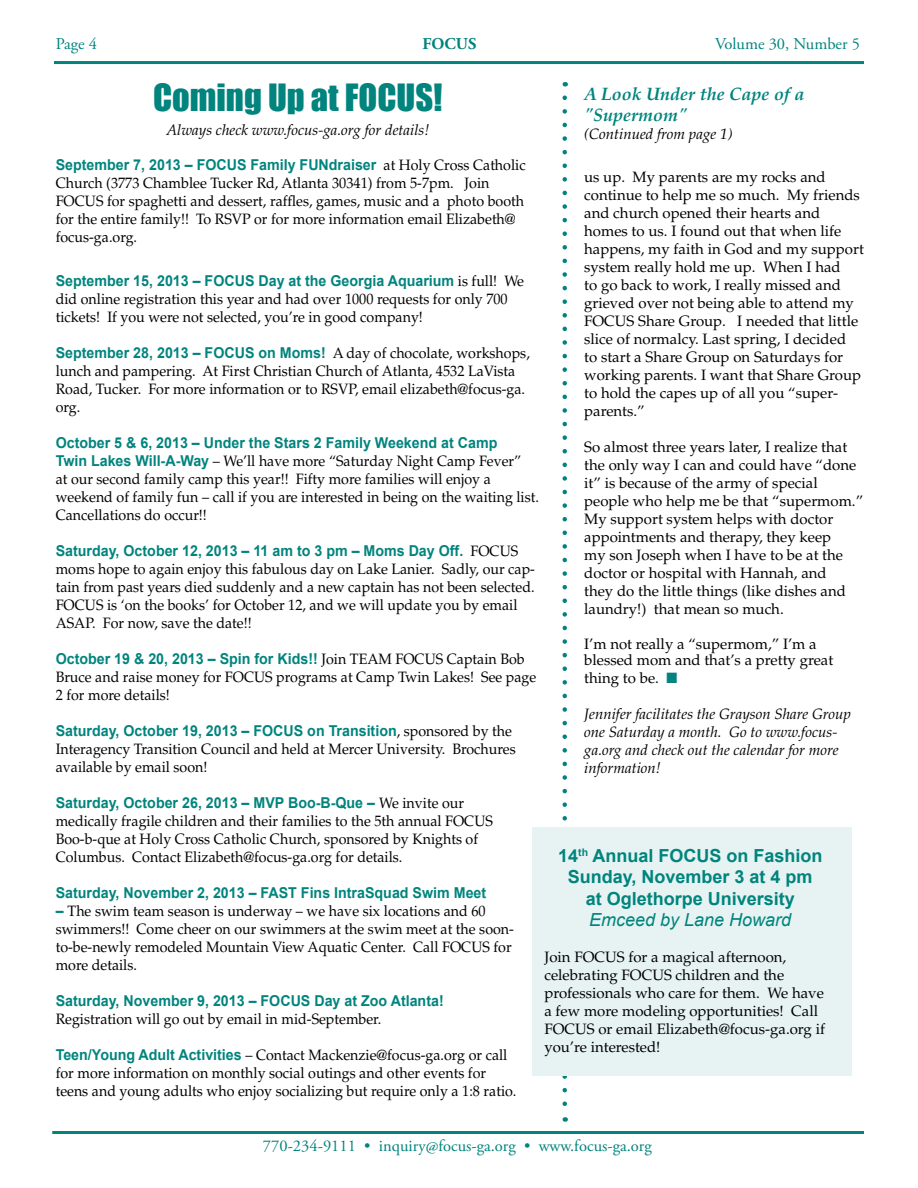
<style>
.page{position:relative;width:918px;height:1188px;background:#fff}
.page>*{position:absolute;margin:0;border:0;box-sizing:border-box;transform-origin:0 0}
.t1{font:34.5px "Impact";color:#00847d}
.t2{font:700 18px/21.6px "Arial";color:#00847d;text-align:center}
.t3{font:italic 700 18px/21.6px "Palatino";color:#00847d}
.t4{font:italic 18px "Arial";color:#00847d}
.t5{font:16.5px "Adobe Garamond Pro";color:#00847d}
.t6{font:700 16.5px "Adobe Garamond Pro";color:#00847d}
.t7{font:15px/18px "Palatino";color:#000;scale:.95 1}
.t8{font:15px/18px "Palatino";color:#000}
.t9{font:700 15px "Arial";color:#00847d;scale:.95 1}
.t10{font:italic 15px/18px "Palatino";color:#000}
.s1{font-family:"Palatino";font-weight:400;color:#000}
.s2{font-family:"Arial";font-weight:700;color:#00847d}
.s3{color:#00847d}
</style>
<div class="page">
<hr style="left:52px;top:1131px;width:812px;height:3px;background:#00847d">
<hr style="left:54px;top:61px;width:810px;height:3px;background:#00847d">
<svg style="left:562px;top:98px;width:5px;height:1024px"></svg>
<div style="left:532px;top:827px;width:320px;height:248px;background:#e6f3f2"></div>
<p class="t5" style="left:56px;top:34px;width:43px">Page 4</p>
<p class="t6" style="left:423px;top:35px;width:55px">FOCUS</p>
<p class="t5" style="left:715px;top:34px;width:146px">Volume 30, Number 5</p>
<h1 class="t1" style="left:153px;top:71px;width:291px">Coming Up at FOCUS!</h1>
<p class="t10" style="left:166px;top:122px;width:265px">Always check www.focus-ga.org for details!</p>
<p class="t9" style="left:56px;top:155px;width:496px">September 7, 2013 – FOCUS Family FUNdraiser <span class="s1">at Holy Cross Catholic</span></p>
<p class="t7" style="left:56px;top:174px;width:495px">Church (3773 Chamblee Tucker Rd, Atlanta 30341) from 5-7pm. Join FOCUS for spaghetti and dessert, raffles, games, music and a photo booth for the entire family!! To RSVP or for more information email Elizabeth@ focus-ga.org.</p>
<p class="t9" style="left:56px;top:271px;width:495px">September 15, 2013 – FOCUS Day at the Georgia Aquarium <span class="s1">is full! We</span></p>
<p class="t7" style="left:56px;top:290px;width:477px">did online registration this year and had over 1000 requests for only 700 tickets! If you were not selected, you’re in good company!</p>
<p class="t9" style="left:56px;top:343px;width:501px">September 28, 2013 – FOCUS on Moms! <span class="s1">A day of chocolate, workshops,</span></p>
<p class="t7" style="left:56px;top:362px;width:496px">lunch and pampering. At First Christian Church of Atlanta, 4532 LaVista<br>Road, Tucker. For more information or to RSVP, email elizabeth@focus-ga. org.</p>
<p class="t9" style="left:56px;top:433px;width:466px">October 5 &amp; 6, 2013 – Under the Stars 2 Family Weekend at Camp</p>
<p class="t7" style="left:56px;top:452px;width:510px"><span class="s2">Twin Lakes Will-A-Way</span> – We’ll have more “Saturday Night Camp Fever”<br>at our second family camp this year!! Fifty more families will enjoy a weekend of family fun – call if you are interested in being on the waiting list.<br>Cancellations do occur!!</p>
<p class="t9" style="left:56px;top:541px;width:488px">Saturday, October 12, 2013 – 11 am to 3 pm – Moms Day Off. <span class="s1">FOCUS</span></p>
<p class="t7" style="left:56px;top:560px;width:506px">moms hope to again enjoy this fabulous day on Lake Lanier. Sadly, our cap&shy;tain from past years died suddenly and a new captain has not been selected.<br>FOCUS is ‘on the books’ for October 12, and we will update you by email ASAP. For now, save the date!!</p>
<p class="t9" style="left:56px;top:649px;width:495px">October 19 &amp; 20, 2013 – Spin for Kids!! <span class="s1">Join TEAM FOCUS Captain Bob</span></p>
<p class="t7" style="left:56px;top:668px;width:507px">Bruce and raise money for FOCUS programs at Camp Twin Lakes! See page<br>2 for more details!</p>
<p class="t9" style="left:56px;top:721px;width:482px">Saturday, October 19, 2013 – FOCUS on Transition<span class="s1">, sponsored by the</span></p>
<p class="t7" style="left:56px;top:740px;width:486px">Interagency Transition Council and held at Mercer University. Brochures available by email soon!</p>
<p class="t9" style="left:56px;top:793px;width:431px">Saturday, October 26, 2013 – MVP Boo-B-Que – <span class="s1">We invite our</span></p>
<p class="t7" style="left:56px;top:812px;width:462px">medically fragile children and their families to the 5th annual FOCUS<br>Boo-b-que at Holy Cross Catholic Church, sponsored by Knights of<br>Columbus. Contact Elizabeth@focus-ga.org for details.</p>
<p class="t9" style="left:56px;top:883px;width:455px">Saturday, November 2, 2013 – FAST Fins IntraSquad Swim Meet</p>
<p class="t7" style="left:56px;top:902px;width:484px"><span class="s2">–</span> The swim team season is underway – we have six locations and 60 swimmers!! Come cheer on our swimmers at the swim meet at the soon&shy;to-be-newly remodeled Mountain View Aquatic Center. Call FOCUS for more details.</p>
<p class="t9" style="left:56px;top:991px;width:410px">Saturday, November 9, 2013 – FOCUS Day at Zoo Atlanta!</p>
<p class="t7" style="left:56px;top:1010px;width:344px">Registration will go out by email in mid-September.</p>
<p class="t7" style="left:56px;top:1046px;width:487px"><span class="s2">Teen/Young Adult Activities</span> – Contact Mackenzie@focus-ga.org or call for more information on monthly social outings and other events for teens and young adults who enjoy socializing but require only a 1:8 ratio.</p>
<p class="t3" style="left:584px;top:83px;width:222px">A Look Under the Cape of a "Supermom"</p>
<p class="t10" style="left:584px;top:125px;width:150px">(Continued from page 1)</p>
<p class="t8" style="left:584px;top:168px;width:281px">us up. My parents are my rocks and continue to help me so much. My friends and church opened their hearts and homes to us. I found out that when life happens, my faith in God and my support system really hold me up. When I had<br>to go back to work, I really missed and grieved over not being able to attend my FOCUS Share Group. I needed that little slice of normalcy. Last spring, I decided<br>to start a Share Group on Saturdays for working parents. I want that Share Group to hold the capes up of all you “super&shy;parents.”</p>
<p class="t8" style="left:584px;top:438px;width:281px">So almost three years later, I realize that the only way I can and could have “done it” is because of the army of special people who help me be that “supermom.” My support system helps with doctor appointments and therapy, they keep<br>my son Joseph when I have to be at the doctor or hospital with Hannah, and<br>they do the little things (like dishes and laundry!) that mean so much.</p>
<p class="t8" style="left:584px;top:636px;width:251px;line-height:16.5px">I’m not really a “supermom,” I’m a blessed mom and that’s a pretty great</p>
<p class="t8" style="left:584px;top:669px;width:95px">thing to be. <span class="s3">■</span></p>
<p class="t10" style="left:584px;top:705px;width:268px">Jennifer facilitates the Grayson Share Group one Saturday a month. Go to www.focus&shy;ga.org and check out the calendar for more information!</p>
<p class="t2" style="left:558px;top:845px;width:266px">14<sup>th</sup> Annual FOCUS on Fashion<br>Sunday, November 3 at 4 pm at Oglethorpe University</p>
<p class="t4" style="left:589px;top:908px;width:204px">Emceed by Lane Howard</p>
<p class="t8" style="left:544px;top:949px;width:282px">Join FOCUS for a magical afternoon, celebrating FOCUS children and the professionals who care for them. We have a few more modeling opportunities! Call FOCUS or email Elizabeth@focus-ga.org if you’re interested!</p>
<p class="t5" style="left:263px;top:1136px;width:390px">770-234-9111 • inquiry@focus-ga.org • www.focus-ga.org</p>
</div>
